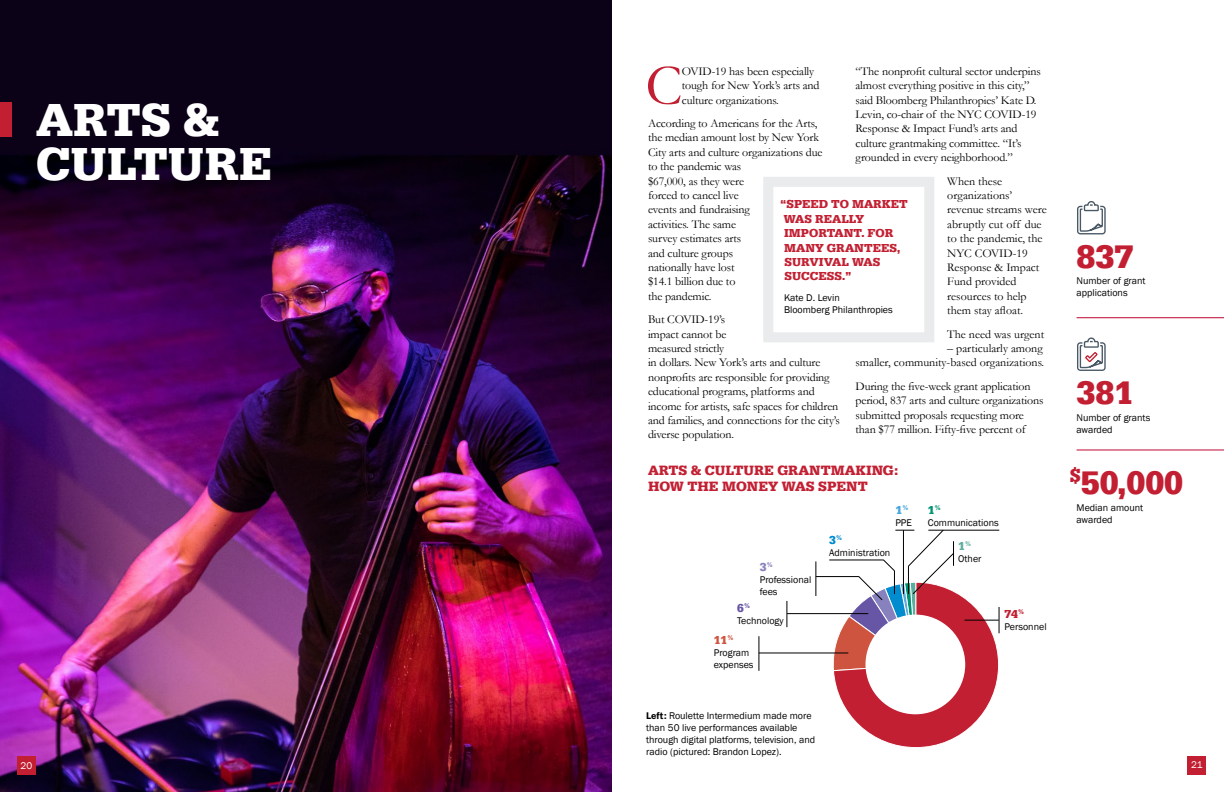
<style>
.page{position:relative;width:1224px;height:792px;background:#fff}
.page>*{position:absolute;margin:0;border:0;box-sizing:border-box;transform-origin:0 0}
.Body_Copy{font:58.2px "Garamond";color:#c22032}
.Large_Section_Header{font:700 48px/44px "Serifa";color:#fff}
.t1{font:700 33.8px "Serifa";color:#c22032}
.Page_Subhead{font:700 14px/16.8px "Serifa";color:#c22032}
.Body_Copy-2{font:12px/14.4px "Garamond";letter-spacing:-.01em;color:#000}
.t2{font:700 12px/14.4px "Serifa";color:#c22032}
.t3{font:700 12px "Serifa";color:#ce543f}
.t4{font:700 12px "Serifa";color:#6756a5}
.t5{font:700 12px "Serifa";color:#8781bd}
.t6{font:700 12px "Serifa";color:#008ccf}
.t7{font:700 12px "Serifa";color:#5bae9d}
.t8{font:700 12px "Serifa";color:#47a5dc}
.t9{font:700 12px "Serifa";color:#009373}
.Photo_Cutlines_Book{font:10px/12px "Franklin Gothic";color:#000}
.t10{font:10px "Franklin Gothic";color:#fff}
.s1{font-family:"Franklin Gothic URW Dem"}
</style>
<div class="page">
<img style="left:0;top:0;width:612px;height:792px">
<div style="left:0;top:102px;width:12px;height:35px;background:#c22032"></div>
<hr style="left:1077px;top:317px;width:147px;height:1px;background:#c00630">
<hr style="left:1077px;top:449px;width:147px;height:1px;background:#c00630">
<svg style="left:1077px;top:201px;width:29px;height:34px"></svg>
<svg style="left:1077px;top:337px;width:29px;height:34px"></svg>
<hr style="left:759px;top:653px;width:89px;height:1px;background:#000">
<hr style="left:759px;top:636px;width:1px;height:35px;background:#000">
<svg style="left:787px;top:601px;width:1px;height:26px"></svg>
<hr style="left:787px;top:613px;width:81px;height:1px;background:#000">
<hr style="left:816px;top:561px;width:1px;height:35px;background:#000">
<hr style="left:816px;top:576px;width:43px;height:1px;background:#000">
<hr style="left:829px;top:560px;width:55px;height:1px;background:#000">
<svg style="left:833px;top:529px;width:167px;height:219px"></svg>
<div style="left:763px;top:177px;width:171px;height:165px;border:10px solid #e9ebec"></div>
<div style="left:1188px;top:756px;width:18px;height:19px;background:#c22032"></div>
<div style="left:17px;top:756px;width:19px;height:19px;background:#c22032"></div>
<h1 class="Large_Section_Header" style="left:36px;top:98px;width:238px">ARTS &amp;<br>CULTURE</h1>
<p class="Body_Copy" style="left:645px;top:50px;width:38px">C</p>
<p class="Body_Copy-2" style="left:682px;top:64px;width:139px">OVID-19 has been especially tough for New York’s arts and culture organizations.</p>
<p class="Body_Copy-2" style="left:648px;top:116px;width:176px">According to Americans for the Arts, the median amount lost by New York<br>City arts and culture organizations due to the pandemic was<br>$67,000, as they were<br>forced to cancel live<br>events and fundraising<br>activities. The same<br>survey estimates arts<br>and culture groups<br>nationally have lost<br>$14.1 billion due to<br>the pandemic.</p>
<p class="Body_Copy-2" style="left:648px;top:312px;width:193px">But COVID-19’s<br>impact cannot be<br>measured strictly<br>in dollars. New York’s arts and culture nonprofits are responsible for providing educational programs, platforms and income for artists, safe spaces for children and families, and connections for the city’s diverse population.</p>
<p class="Body_Copy-2" style="left:856px;top:64px;width:187px">“The nonprofit cultural sector underpins almost everything positive in this city,” said Bloomberg Philanthropies’ Kate D.<br>Levin, co-chair of the NYC COVID-19<br>Response &amp; Impact Fund’s arts and culture grantmaking committee. “It’s grounded in every neighborhood.”</p>
<p class="Body_Copy-2" style="left:947px;top:174px;width:101px">When these organizations’ revenue streams were abruptly cut off due to the pandemic, the<br>NYC COVID-19<br>Response &amp; Impact<br>Fund provided resources to help them stay afloat.</p>
<p class="Body_Copy-2" style="left:947px;top:327px;width:98px">The need was urgent</p>
<p class="Body_Copy-2" style="left:856px;top:341px;width:190px;text-align:right">– particularly among<br>smaller, community-based organizations.</p>
<p class="Body_Copy-2" style="left:856px;top:379px;width:189px">During the five-week grant application period, 837 arts and culture organizations submitted proposals requesting more than $77 million. Fifty-five percent of</p>
<p class="t2" style="left:781px;top:197px;width:129px">“SPEED TO MARKET<br>WAS REALLY<br>IMPORTANT. FOR<br>MANY GRANTEES,<br>SURVIVAL WAS<br>SUCCESS.”</p>
<p class="Photo_Cutlines_Book" style="left:784px;top:292px;width:110px">Kate D. Levin<br>Bloomberg Philanthropies</p>
<h2 class="Page_Subhead" style="left:648px;top:461px;width:252px">ARTS &amp; CULTURE GRANTMAKING:<br>HOW THE MONEY WAS SPENT</h2>
<p class="t8" style="left:895px;top:503px;width:15px">1<sup>%</sup></p>
<p class="Photo_Cutlines_Book" style="left:895px;top:517px;width:18px">PPE</p>
<p class="t5" style="left:760px;top:560px;width:15px">3<sup>%</sup></p>
<p class="Photo_Cutlines_Book" style="left:760px;top:574px;width:53px">Professional fees</p>
<p class="t4" style="left:737px;top:601px;width:15px">6<sup>%</sup></p>
<p class="Photo_Cutlines_Book" style="left:737px;top:615px;width:48px">Technology</p>
<p class="t3" style="left:714px;top:633px;width:22px">11<sup>%</sup></p>
<p class="Photo_Cutlines_Book" style="left:714px;top:647px;width:41px">Program expenses</p>
<p class="t6" style="left:829px;top:533px;width:15px">3<sup>%</sup></p>
<p class="Photo_Cutlines_Book" style="left:829px;top:547px;width:63px">Administration</p>
<p class="t9" style="left:928px;top:503px;width:15px">1<sup>%</sup></p>
<p class="Photo_Cutlines_Book" style="left:928px;top:517px;width:72px">Communications</p>
<p class="t7" style="left:958px;top:539px;width:15px">1<sup>%</sup></p>
<p class="Photo_Cutlines_Book" style="left:958px;top:553px;width:25px">Other</p>
<p class="t2" style="left:1004px;top:607px;width:22px">74<sup>%</sup></p>
<p class="Photo_Cutlines_Book" style="left:1004px;top:621px;width:44px">Personnel</p>
<p class="Photo_Cutlines_Book" style="left:646px;top:709px;width:170px"><span class="s1">Left:</span> Roulette Intermedium made more than 50 live performances available through digital platforms, television, and radio (pictured: Brandon Lopez).</p>
<p class="t1" style="left:1077px;top:236px;width:58px">837</p>
<p class="Photo_Cutlines_Book" style="left:1077px;top:275px;width:71px">Number of grant applications</p>
<p class="t1" style="left:1077px;top:372px;width:58px">381</p>
<p class="Photo_Cutlines_Book" style="left:1077px;top:411px;width:75px">Number of grants awarded</p>
<p class="t1" style="left:1070px;top:462px;width:115px"><sup>$</sup>50,000</p>
<p class="Photo_Cutlines_Book" style="left:1077px;top:501px;width:68px">Median amount awarded</p>
<p class="t10" style="left:21px;top:759px;width:13px">20</p>
<p class="t10" style="left:1191px;top:759px;width:13px">21</p>
</div>
